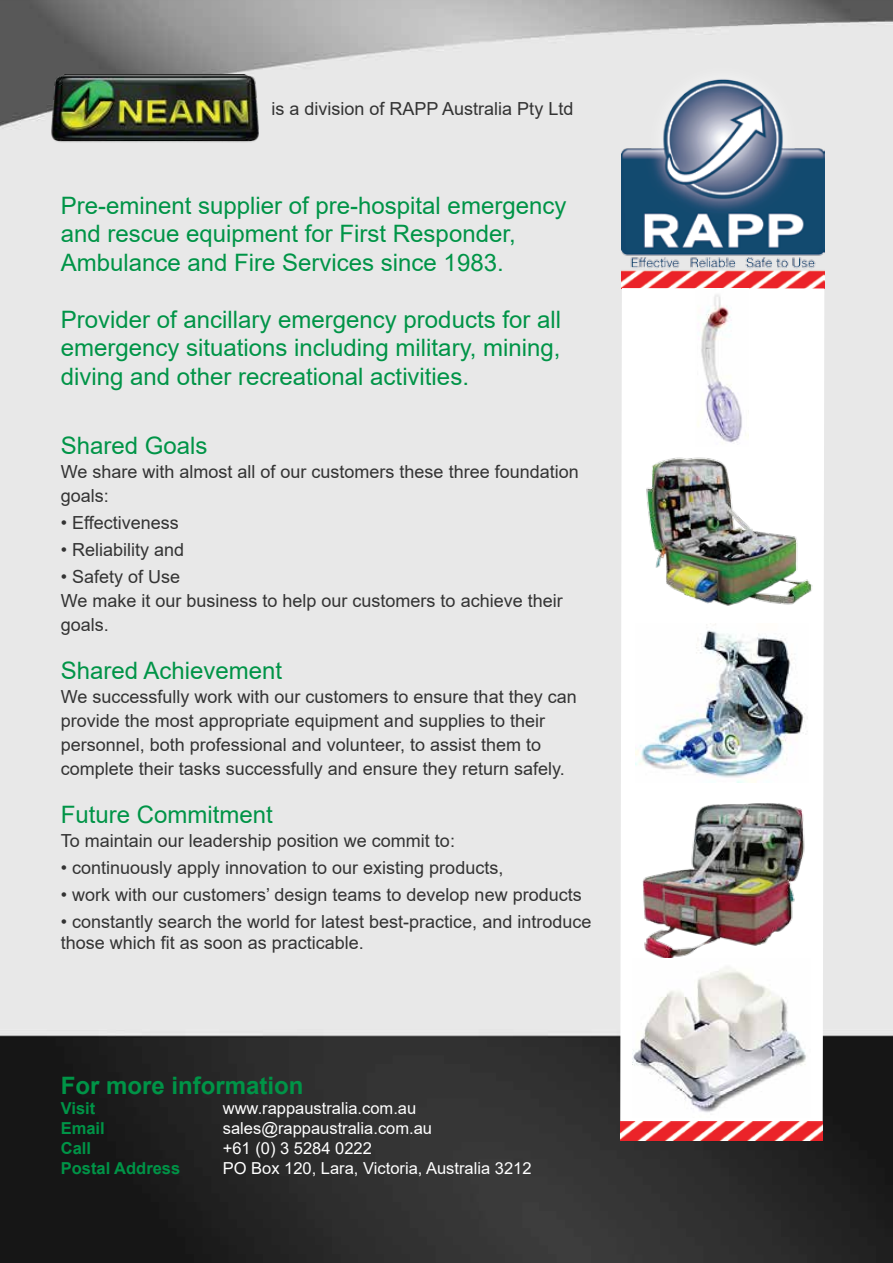
<style>
.page{position:relative;width:893px;height:1263px;background:#fff}
.page>*{position:absolute;margin:0;border:0;box-sizing:border-box;transform-origin:0 0}
.t1{font:24px/28.5px "Arial";color:#009447}
.t2{font:700 24px "Arial";color:#009447}
.t3{font:18px/24px "Arial";color:#333}
.t4{font:16.5px "Arial";color:#fff}
.t5{font:700 16.5px "Arial";color:#009447}
</style>
<div class="page">
<img style="left:0;top:0;width:893px;height:1263px">
<img style="left:622px;top:56px;width:202px;height:232px">
<svg style="left:620px;top:288px;width:204px;height:851px"></svg>
<img style="left:696px;top:289px;width:53px;height:157px">
<img style="left:613px;top:451px;width:220px;height:159px">
<img style="left:588px;top:789px;width:281px;height:186px">
<img style="left:636px;top:624px;width:173px;height:159px">
<img style="left:632px;top:958px;width:179px;height:159px">
<img style="left:620px;top:1121px;width:203px;height:19px">
<img style="left:38px;top:35px;width:234px;height:145px">
<p class="t3" style="left:272px;top:97px;width:303px">is a division of RAPP Australia Pty Ltd</p>
<h1 class="t1" style="left:61px;top:191px;width:507px">Pre-eminent supplier of pre-hospital emergency and rescue equipment for First Responder,<br>Ambulance and Fire Services since 1983.</h1>
<h1 class="t1" style="left:61px;top:305px;width:502px;text-align:justify">Provider of ancillary emergency products for all emergency situations including military, mining, diving and other recreational activities.</h1>
<h1 class="t1" style="left:61px;top:431px;width:148px">Shared Goals</h1>
<p class="t3" style="left:61px;top:459px;width:519px">We share with almost all of our customers these three foundation goals:</p>
<p class="t3" style="left:61px;top:510px;width:120px">• Effectiveness</p>
<p class="t3" style="left:61px;top:537px;width:125px">• Reliability and</p>
<p class="t3" style="left:61px;top:564px;width:503px">• Safety of Use<br>We make it our business to help our customers to achieve their goals.</p>
<h1 class="t1" style="left:61px;top:656px;width:223px">Shared Achievement</h1>
<p class="t3" style="left:61px;top:684px;width:517px">We successfully work with our customers to ensure that they can provide the most appropriate equipment and supplies to their personnel, both professional and volunteer, to assist them to complete their tasks successfully and ensure they return safely.</p>
<h1 class="t1" style="left:61px;top:800px;width:214px">Future Commitment</h1>
<p class="t3" style="left:61px;top:828px;width:396px">To maintain our leadership position we commit to:</p>
<p class="t3" style="left:61px;top:855px;width:444px">• continuously apply innovation to our existing products,</p>
<p class="t3" style="left:61px;top:882px;width:522px">• work with our customers’ design teams to develop new products</p>
<p class="t3" style="left:61px;top:911px;width:532px;line-height:21px">• constantly search the world for latest best-practice, and introduce those which fit as soon as practicable.</p>
<h1 class="t2" style="left:61px;top:1069px;width:244px">For more information</h1>
<p class="t5" style="left:61px;top:1097px;width:36px">Visit</p>
<p class="t4" style="left:223px;top:1097px;width:195px">www.rappaustralia.com.au</p>
<p class="t5" style="left:61px;top:1117px;width:46px">Email</p>
<p class="t4" style="left:223px;top:1117px;width:211px">sales@rappaustralia.com.au</p>
<p class="t5" style="left:61px;top:1136px;width:32px">Call</p>
<p class="t4" style="left:223px;top:1137px;width:151px">+61 (0) 3 5284 0222</p>
<p class="t5" style="left:61px;top:1156px;width:121px">Postal Address</p>
<p class="t4" style="left:223px;top:1156px;width:310px">PO Box 120, Lara, Victoria, Australia 3212</p>
</div>
